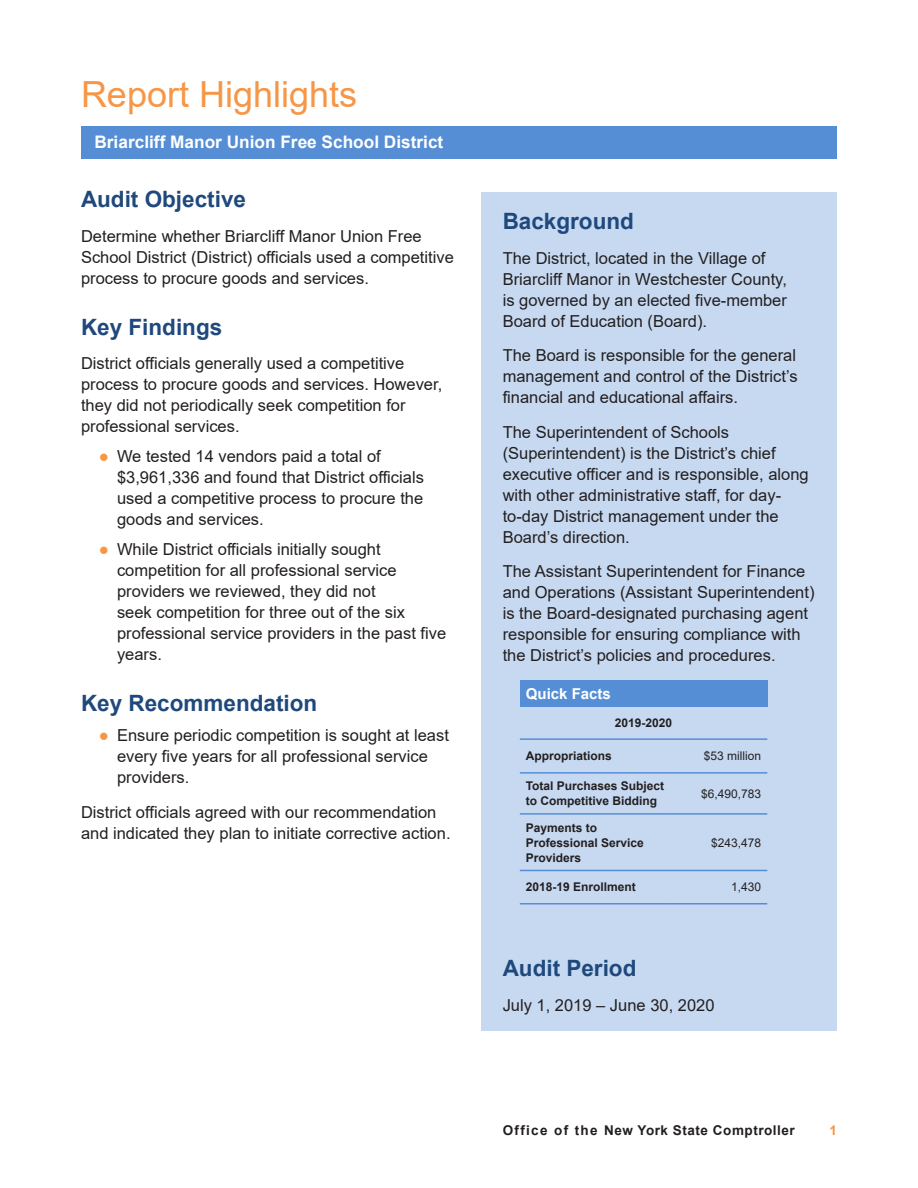
<style>
.page{position:relative;width:918px;height:1188px;background:#fff}
.page>*{position:absolute;margin:0;border:0;box-sizing:border-box;transform-origin:0 0}
.Section_Heads{font:36px "Arial";color:#f79646}
._2_Subheads{font:700 22.5px "Arial";color:#1f497d}
.t1{font:700 17.25px "Arial";color:#fff}
.Body_Text{font:16.5px/21px "Arial";color:#231f20}
.Footnotes{font:700 15px "Arial";color:#fff}
.t2{font:700 13.5px "Arial";letter-spacing:.04em;color:#231f20}
.t3{font:700 13.5px "Arial";color:#f79646}
.Footnotes-2{font:700 12px/15px "Arial";color:#231f20}
.Footnotes-3{font:12px "Arial";color:#231f20}
.s1{color:#f79646}
</style>
<div class="page">
<hr style="left:81px;top:126px;width:756px;height:3px;background:#558ed5">
<div style="left:482px;top:192px;width:355px;height:838px;background:#c6d9f1"></div>
<div style="left:81px;top:128px;width:756px;height:31px;background:#558ed5"></div>
<div style="left:520px;top:680px;width:247px;height:27px;background:#558ed5"></div>
<hr style="left:520px;top:738px;width:150px;height:2px;background:#558ed5">
<hr style="left:670px;top:738px;width:97px;height:2px;background:#558ed5">
<hr style="left:520px;top:772px;width:150px;height:2px;background:#558ed5">
<hr style="left:670px;top:772px;width:97px;height:2px;background:#558ed5">
<hr style="left:520px;top:813px;width:150px;height:2px;background:#558ed5">
<hr style="left:670px;top:813px;width:97px;height:2px;background:#558ed5">
<hr style="left:520px;top:870px;width:150px;height:1px;background:#558ed5">
<hr style="left:670px;top:870px;width:97px;height:1px;background:#558ed5">
<hr style="left:520px;top:903px;width:150px;height:1px;background:#558ed5">
<hr style="left:670px;top:903px;width:97px;height:1px;background:#558ed5">
<p class="Section_Heads" style="left:81px;top:70px;width:278px">Report Highlights</p>
<p class="t1" style="left:94px;top:129px;width:350px">Briarcliff Manor Union Free School District</p>
<p class="_2_Subheads" style="left:81px;top:184px;width:167px">Audit Objective</p>
<p class="Body_Text" style="left:81px;top:226px;width:374px">Determine whether Briarcliff Manor Union Free<br>School District (District) officials used a competitive process to procure goods and services.</p>
<p class="_2_Subheads" style="left:81px;top:311px;width:143px">Key Findings</p>
<p class="Body_Text" style="left:81px;top:353px;width:363px">District officials generally used a competitive process to procure goods and services. However, they did not periodically seek competition for professional services.</p>
<p class="Body_Text" style="left:117px;top:446px;width:308px;text-indent:-18px"><span class="s1">●</span> We tested 14 vendors paid a total of $3,961,336 and found that District officials used a competitive process to procure the goods and services.</p>
<p class="Body_Text" style="left:117px;top:539px;width:331px;text-indent:-18px"><span class="s1">●</span> While District officials initially sought competition for all professional service providers we reviewed, they did not<br>seek competition for three out of the six professional service providers in the past five years.</p>
<p class="_2_Subheads" style="left:81px;top:688px;width:238px">Key Recommendation</p>
<p class="Body_Text" style="left:117px;top:725px;width:333px;text-indent:-18px"><span class="s1">●</span> Ensure periodic competition is sought at least every five years for all professional service providers.</p>
<p class="Body_Text" style="left:81px;top:802px;width:371px">District officials agreed with our recommendation and indicated they plan to initiate corrective action.</p>
<p class="_2_Subheads" style="left:503px;top:206px;width:133px">Background</p>
<p class="Body_Text" style="left:503px;top:247px;width:286px">The District, located in the Village of Briarcliff Manor in Westchester County, is governed by an elected five-member Board of Education (Board).</p>
<p class="Body_Text" style="left:503px;top:345px;width:297px;text-align:justify">The Board is responsible for the general management and control of the District’s financial and educational affairs.</p>
<p class="Body_Text" style="left:503px;top:421px;width:308px">The Superintendent of Schools (Superintendent) is the District’s chief executive officer and is responsible, along with other administrative staff, for day&shy;to-day District management under the Board’s direction.</p>
<p class="Body_Text" style="left:503px;top:561px;width:313px">The Assistant Superintendent for Finance and Operations (Assistant Superintendent) is the Board-designated purchasing agent responsible for ensuring compliance with the District’s policies and procedures.</p>
<p class="Footnotes" style="left:526px;top:684px;width:87px">Quick Facts</p>
<p class="Footnotes-2" style="left:615px;top:716px;width:59px">2019-2020</p>
<p class="Footnotes-2" style="left:526px;top:749px;width:88px">Appropriations</p>
<p class="Footnotes-3" style="left:704px;top:748px;width:59px">$53 million</p>
<p class="Footnotes-2" style="left:526px;top:779px;width:140px">Total Purchases Subject to Competitive Bidding</p>
<p class="Footnotes-3" style="left:701px;top:785px;width:62px">$6,490,783</p>
<p class="Footnotes-2" style="left:526px;top:820px;width:120px">Payments to<br>Professional Service<br>Providers</p>
<p class="Footnotes-3" style="left:711px;top:834px;width:52px">$243,478</p>
<p class="Footnotes-2" style="left:526px;top:880px;width:112px">2018-19 Enrollment</p>
<p class="Footnotes-3" style="left:731px;top:879px;width:32px">1,430</p>
<p class="_2_Subheads" style="left:503px;top:953px;width:135px">Audit Period</p>
<p class="Body_Text" style="left:503px;top:994px;width:213px">July 1, 2019 – June 30, 2020</p>
<p class="t2" style="left:503px;top:1121px;width:294px">Office of the New York State Comptroller</p>
<p class="t3" style="left:829px;top:1121px;width:9px">1</p>
</div>
